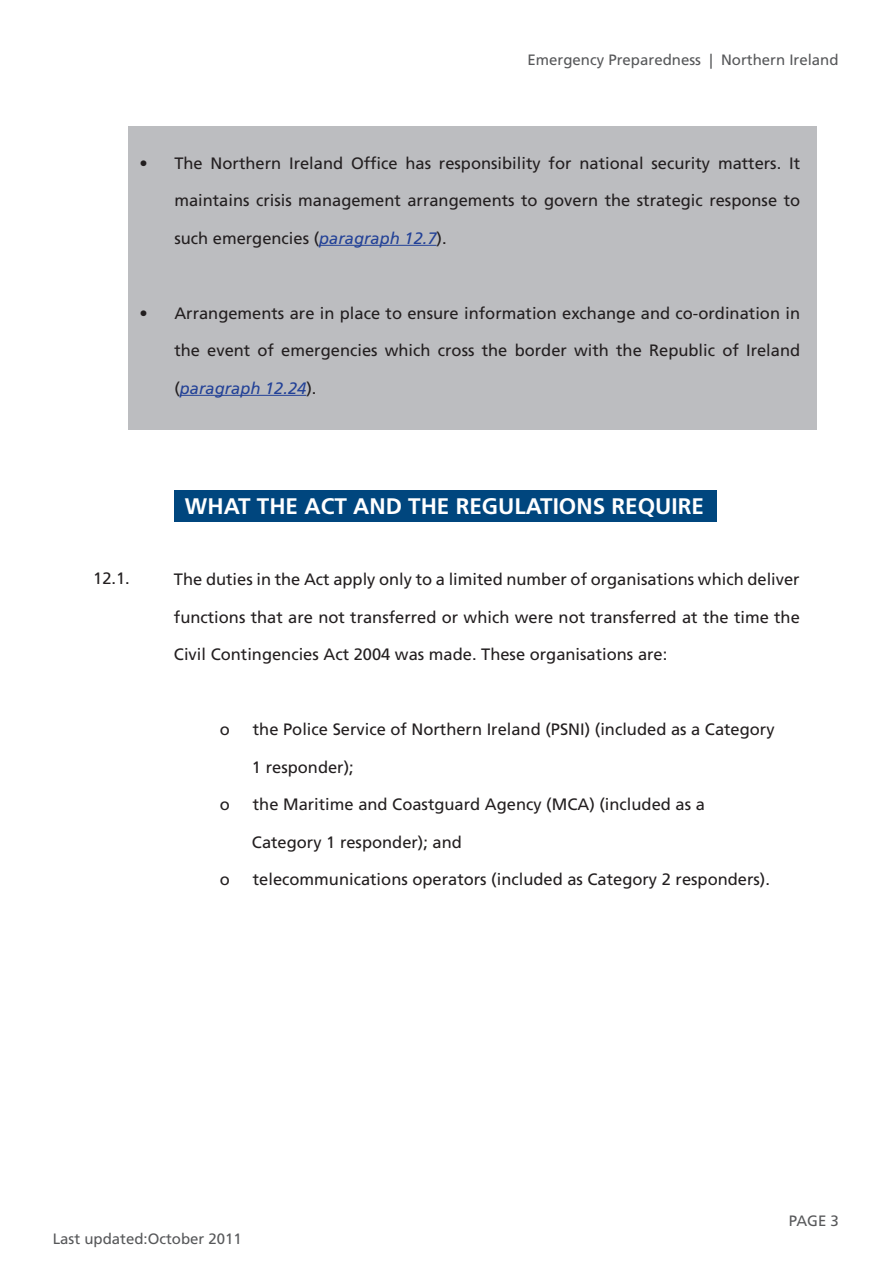
<style>
.page{position:relative;width:893px;height:1263px;background:#fff}
.page>*{position:absolute;margin:0;border:0;box-sizing:border-box;transform-origin:0 0}
.t1{font:700 22.5px "Frutiger LT Std";color:#fff}
.t2{font:16.5px "Frutiger LT Std";color:#231f20}
.t3{font:italic 16.5px "Frutiger LT Std";color:#224197}
.t4{font:15px "Frutiger LT Std";color:#57585a}
.s1{font-style:italic;color:#224197}
.s2{font-style:normal;color:#231f20}
</style>
<div class="page">
<div style="left:128px;top:126px;width:688px;height:303px;background:#bcbdc0"></div>
<hr style="left:319px;top:245px;width:118px;height:1px;background:#224197">
<hr style="left:180px;top:395px;width:126px;height:1px;background:#224197">
<div style="left:175px;top:490px;width:542px;height:32px;background:#00467e"></div>
<p class="t4" style="left:528px;top:51px;width:312px">Emergency Preparedness | Northern Ireland</p>
<p class="t2" style="left:139px;top:153px;width:10px">•</p>
<p class="t2" style="left:139px;top:303px;width:10px">•</p>
<p class="t2" style="left:174px;top:153px;width:627px">The Northern Ireland Office has responsibility for national security matters. It</p>
<p class="t2" style="left:174px;top:191px;width:627px">maintains crisis management arrangements to govern the strategic response to</p>
<p class="t2" style="left:174px;top:228px;width:274px">such emergencies (<span class="s1">paragraph 12.7</span>).</p>
<p class="t2" style="left:174px;top:303px;width:627px">Arrangements are in place to ensure information exchange and co-ordination in</p>
<p class="t2" style="left:174px;top:341px;width:627px">the event of emergencies which cross the border with the Republic of Ireland</p>
<p class="t3" style="left:174px;top:378px;width:144px"><span class="s2">(</span>paragraph 12.24<span class="s2">).</span></p>
<p class="t2" style="left:93px;top:569px;width:38px">12.1.</p>
<h1 class="t1" style="left:185px;top:493px;width:520px">WHAT THE ACT AND THE REGULATIONS REQUIRE</h1>
<p class="t2" style="left:174px;top:570px;width:627px">The duties in the Act apply only to a limited number of organisations which deliver</p>
<p class="t2" style="left:174px;top:607px;width:627px">functions that are not transferred or which were not transferred at the time the</p>
<p class="t2" style="left:174px;top:645px;width:495px">Civil Contingencies Act 2004 was made. These organisations are:</p>
<p class="t2" style="left:220px;top:720px;width:12px">o</p>
<p class="t2" style="left:253px;top:720px;width:523px">the Police Service of Northern Ireland (PSNI) (included as a Category</p>
<p class="t2" style="left:252px;top:757px;width:103px">1 responder);</p>
<p class="t2" style="left:220px;top:795px;width:12px">o</p>
<p class="t2" style="left:253px;top:795px;width:453px">the Maritime and Coastguard Agency (MCA) (included as a</p>
<p class="t2" style="left:252px;top:832px;width:211px">Category 1 responder); and</p>
<p class="t2" style="left:220px;top:870px;width:12px">o</p>
<p class="t2" style="left:253px;top:870px;width:519px">telecommunications operators (included as Category 2 responders).</p>
<p class="t4" style="left:789px;top:1212px;width:52px">PAGE 3</p>
<p class="t4" style="left:53px;top:1230px;width:191px">Last updated:October 2011</p>
</div>
